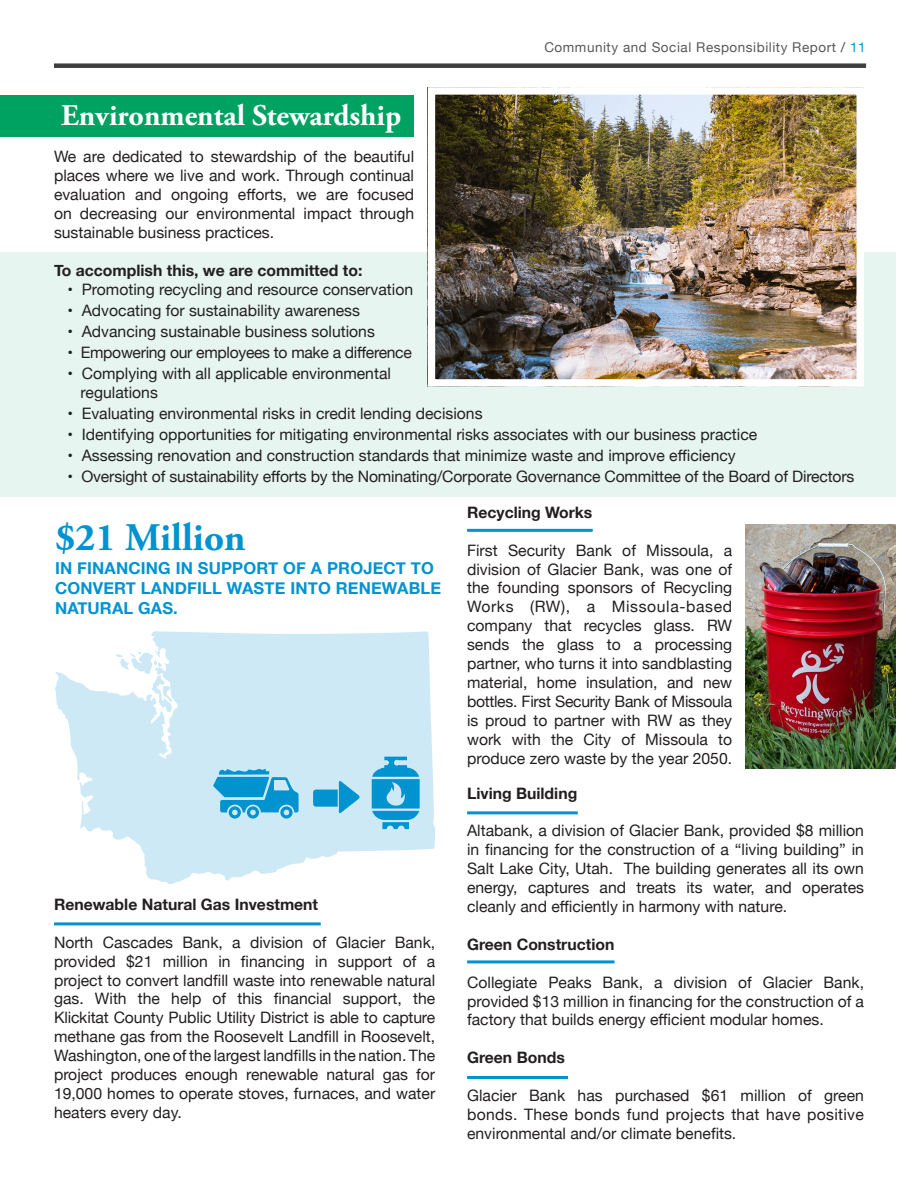
<style>
.page{position:relative;width:918px;height:1188px;background:#fff}
.page>*{position:absolute;margin:0;border:0;box-sizing:border-box;transform-origin:0 0}
.t1{font:700 39px "Adobe Garamond Pro";color:#0093d0}
.t2{font:700 30px "Adobe Garamond Pro";color:#fff}
.t3{font:700 16.5px "Helvetica Neue";letter-spacing:.01em;color:#0093d0}
.t4{font:15.75px/18.9px "Helvetica Neue";color:#231f20;text-align:justify}
.t5{font:700 15.75px "Helvetica Neue";color:#231f20}
.t6{font:15.75px "Helvetica Neue";letter-spacing:-.02em;color:#231f20}
.t7{font:13.5px "Helvetica Neue";letter-spacing:.04em;color:#57585a}
.s1{color:#3e3e3f}
.s2{color:#0093d0}
</style>
<div class="page">
<div style="left:54px;top:63px;width:812px;height:5px;background:#3e3e3f"></div>
<div style="left:0;top:252px;width:895px;height:244px;background:#e6f5ef"></div>
<div style="left:0;top:95px;width:414px;height:41px;background:#00a261"></div>
<img style="left:437px;top:96px;width:418px;height:282px">
<div style="left:428px;top:87px;width:436px;height:300px;border:8px solid #fff"></div>
<hr style="left:467px;top:529px;width:126px;height:3px;background:#0093d0">
<img style="left:746px;top:524px;width:149px;height:244px">
<hr style="left:54px;top:922px;width:267px;height:3px;background:#0093d0">
<svg style="left:55px;top:631px;width:380px;height:254px;fill:#cde9f5"></svg>
<svg style="left:116px;top:652px;width:56px;height:60px"></svg>
<svg style="left:213px;top:769px;width:86px;height:50px;background:#51b5de"></svg>
<svg style="left:372px;top:757px;width:48px;height:72px;background:#4bb2dd"></svg>
<svg style="left:313px;top:780px;width:47px;height:34px;background:#66bee2"></svg>
<hr style="left:467px;top:811px;width:111px;height:3px;background:#0093d0">
<hr style="left:467px;top:960px;width:148px;height:3px;background:#0093d0">
<hr style="left:467px;top:1076px;width:101px;height:3px;background:#0093d0">
<p class="t7" style="left:544px;top:37px;width:323px">Community and Social Responsibility Report <span class="s1">/</span> <span class="s2">11</span></p>
<p class="t2" style="left:61px;top:98px;width:342px">Environmental Stewardship</p>
<p class="t4" style="left:54px;top:148px;width:362px">We are dedicated to stewardship of the beautiful places where we live and work. Through continual evaluation and ongoing efforts, we are focused on decreasing our environmental impact through sustainable business practices.</p>
<p class="t5" style="left:54px;top:258px;width:310px">To accomplish this, we are committed to:</p>
<p class="t4" style="left:68px;top:281px;width:347px">• Promoting recycling and resource conservation</p>
<p class="t4" style="left:68px;top:302px;width:294px">• Advocating for sustainability awareness</p>
<p class="t4" style="left:68px;top:323px;width:309px">• Advancing sustainable business solutions</p>
<p class="t6" style="left:68px;top:341px;width:346px">• Empowering our employees to make a difference</p>
<p class="t4" style="left:68px;top:365px;width:325px">• Complying with all applicable environmental</p>
<p class="t4" style="left:81px;top:383px;width:79px">regulations</p>
<p class="t4" style="left:68px;top:404px;width:417px">• Evaluating environmental risks in credit lending decisions</p>
<p class="t4" style="left:68px;top:425px;width:691px">• Identifying opportunities for mitigating environmental risks associates with our business practice</p>
<p class="t4" style="left:68px;top:446px;width:670px">• Assessing renovation and construction standards that minimize waste and improve efficiency</p>
<p class="t4" style="left:68px;top:467px;width:788px">• Oversight of sustainability efforts by the Nominating/Corporate Governance Committee of the Board of Directors</p>
<p class="t5" style="left:467px;top:500px;width:127px">Recycling Works</p>
<p class="t4" style="left:467px;top:542px;width:267px">First Security Bank of Missoula, a division of Glacier Bank, was one of the founding sponsors of Recycling Works (RW), a Missoula-based company that recycles glass. RW sends the glass to a processing partner, who turns it into sandblasting material, home insulation, and new bottles. First Security Bank of Missoula is proud to partner with RW as they work with the City of Missoula to produce zero waste by the year 2050.</p>
<p class="t1" style="left:55px;top:515px;width:192px">$21 Million</p>
<p class="t3" style="left:55px;top:556px;width:381px">IN FINANCING IN SUPPORT OF A PROJECT TO</p>
<p class="t3" style="left:55px;top:575px;width:388px">CONVERT LANDFILL WASTE INTO RENEWABLE</p>
<p class="t3" style="left:55px;top:595px;width:124px">NATURAL GAS.</p>
<p class="t5" style="left:54px;top:892px;width:266px">Renewable Natural Gas Investment</p>
<p class="t4" style="left:54px;top:934px;width:383px">North Cascades Bank, a division of Glacier Bank, provided $21 million in financing in support of a project to convert landfill waste into renewable natural gas. With the help of this financial support, the Klickitat County Public Utility District is able to capture methane gas from the Roosevelt Landfill in Roosevelt, Washington, one of the largest landfills in the nation. The project produces enough renewable natural gas for 19,000 homes to operate stoves, furnaces, and water heaters every day.</p>
<p class="t5" style="left:467px;top:781px;width:112px">Living Building</p>
<p class="t4" style="left:467px;top:822px;width:398px">Altabank, a division of Glacier Bank, provided $8 million in financing for the construction of a “living building” in Salt Lake City, Utah. The building generates all its own energy, captures and treats its water, and operates cleanly and efficiently in harmony with nature.</p>
<p class="t5" style="left:467px;top:932px;width:149px">Green Construction</p>
<p class="t4" style="left:467px;top:974px;width:398px">Collegiate Peaks Bank, a division of Glacier Bank, provided $13 million in financing for the construction of a factory that builds energy efficient modular homes.</p>
<p class="t5" style="left:467px;top:1045px;width:99px">Green Bonds</p>
<p class="t4" style="left:467px;top:1087px;width:398px">Glacier Bank has purchased $61 million of green bonds. These bonds fund projects that have positive environmental and/or climate benefits.</p>
</div>
